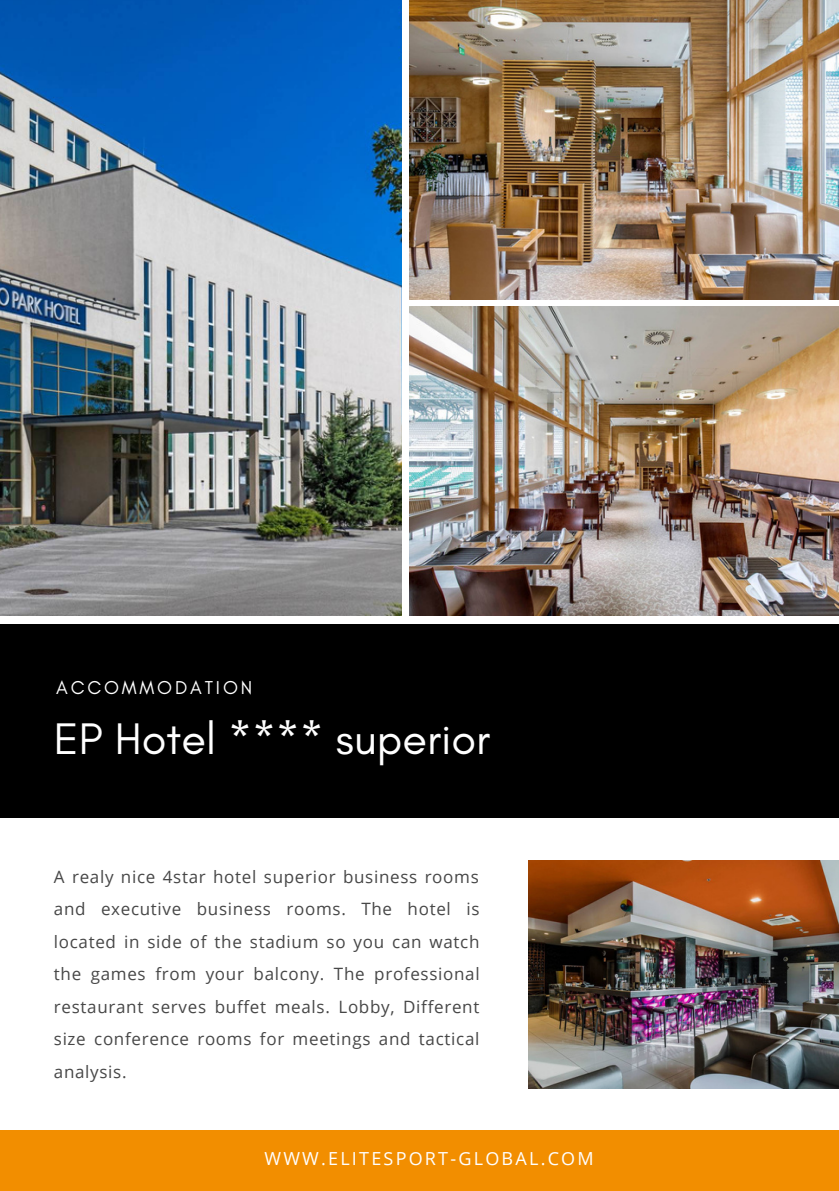
<style>
.page{position:relative;width:839px;height:1191px;background:#fff}
.page>*{position:absolute;margin:0;border:0;box-sizing:border-box;transform-origin:0 0}
.t1{font:45px "Glacial Indifference";color:#fff}
.t2{font:19px "Glacial Indifference";letter-spacing:.15em;color:#fff}
.t3{font:18px "Open Sans";letter-spacing:.125em;color:#fff}
.t4{font:17px/32.6px "Open Sans";letter-spacing:.04em;color:#474747;text-align:justify}
</style>
<div class="page">
<div style="left:0;top:624px;width:838px;height:194px;background:#000"></div>
<img style="left:0;top:0;width:401px;height:616px">
<img style="left:409px;top:0;width:429px;height:299px">
<img style="left:409px;top:307px;width:429px;height:309px">
<img style="left:528px;top:860px;width:310px;height:228px">
<div style="left:0;top:1131px;width:838px;height:60px;background:#f28e00"></div>
<p class="t2" style="left:56px;top:676px;width:198px">ACCOMMODATION</p>
<h1 class="t1" style="left:54px;top:711px;width:438px">EP Hotel **** superior</h1>
<p class="t4" style="left:54px;top:860px;width:427px">A realy nice 4star hotel superior business rooms and executive business rooms. The hotel is located in side of the stadium so you can watch the games from your balcony. The professional restaurant serves buffet meals. Lobby, Different size conference rooms for meetings and tactical analysis.</p>
<p class="t3" style="left:264px;top:1146px;width:331px">WWW.ELITESPORT-GLOBAL.COM</p>
</div>
